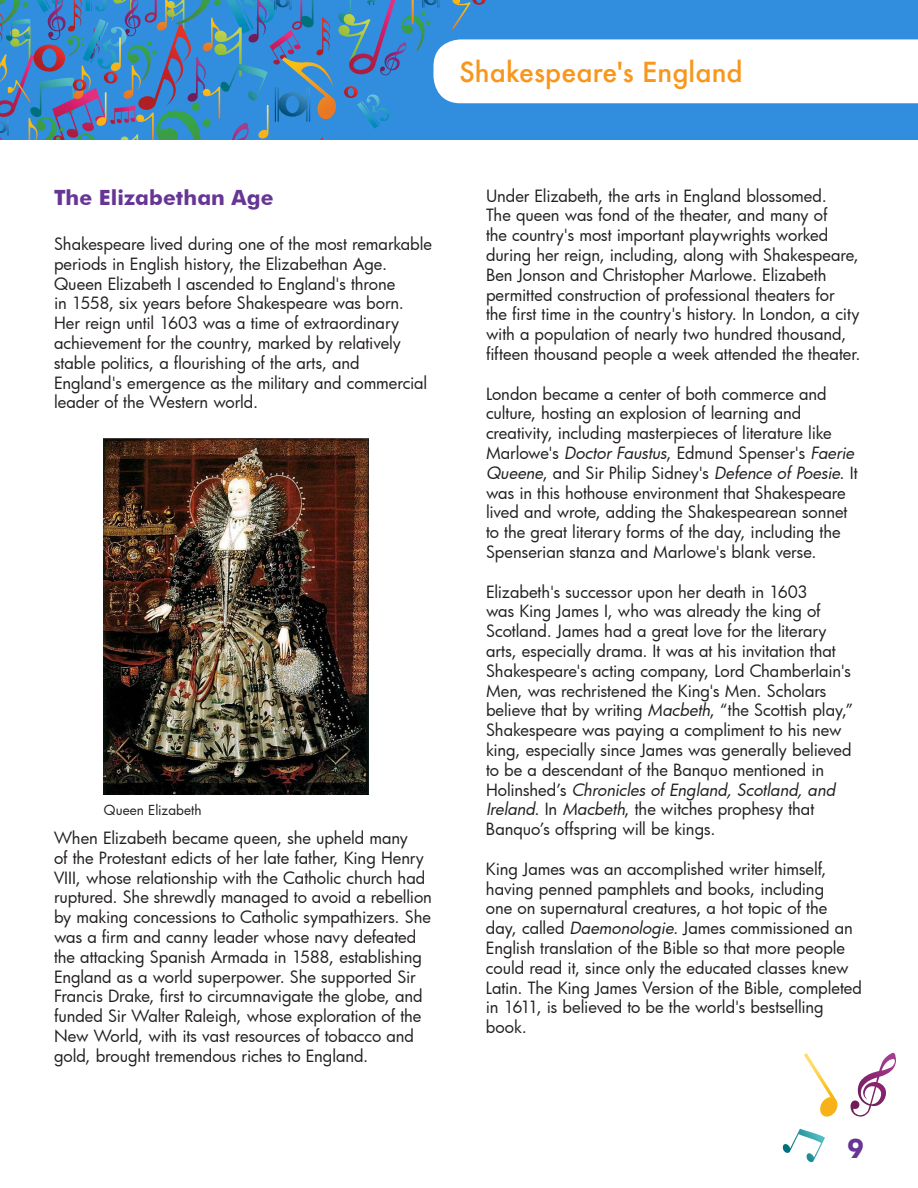
<style>
.page{position:relative;width:918px;height:1188px;background:#fff}
.page>*{position:absolute;margin:0;border:0;box-sizing:border-box;transform-origin:0 0}
.t1{font:500 27px "Futura";letter-spacing:.005em;color:#f8971d}
.t2{font:700 27px "Futura BT";color:#673695}
.t3{font:700 21px "Futura BT";color:#673695}
.t4{font:16.5px/19.8px "Futura";letter-spacing:-.005em;color:#231f20}
.t5{font:13.5px "Futura";letter-spacing:.005em;color:#231f20}
.s1{font-style:italic}
</style>
<div class="page">
<svg style="left:0;top:0;width:918px;height:140px"></svg>
<svg style="left:782px;top:1129px;width:43px;height:34px"></svg>
<svg style="left:804px;top:1053px;width:34px;height:64px"></svg>
<svg style="left:850px;top:1053px;width:46px;height:64px"></svg>
<img style="left:104px;top:439px;width:265px;height:356px">
<h1 class="t1" style="left:459px;top:54px;width:285px">Shakespeare's England</h1>
<p class="t3" style="left:54px;top:185px;width:221px">The Elizabethan Age</p>
<p class="t4" style="left:54px;top:234px;width:380px">Shakespeare lived during one of the most remarkable periods in English history, the Elizabethan Age.<br>Queen Elizabeth I ascended to England's throne<br>in 1558, six years before Shakespeare was born.<br>Her reign until 1603 was a time of extraordinary achievement for the country, marked by relatively stable politics, a flourishing of the arts, and<br>England's emergence as the military and commercial leader of the Western world.</p>
<p class="t5" style="left:104px;top:801px;width:99px">Queen Elizabeth</p>
<p class="t4" style="left:54px;top:828px;width:380px">When Elizabeth became queen, she upheld many<br>of the Protestant edicts of her late father, King Henry VIII, whose relationship with the Catholic church had ruptured. She shrewdly managed to avoid a rebellion by making concessions to Catholic sympathizers. She was a firm and canny leader whose navy defeated the attacking Spanish Armada in 1588, establishing England as a world superpower. She supported Sir Francis Drake, first to circumnavigate the globe, and funded Sir Walter Raleigh, whose exploration of the New World, with its vast resources of tobacco and gold, brought tremendous riches to England.</p>
<p class="t4" style="left:486px;top:185px;width:376px">Under Elizabeth, the arts in England blossomed.<br>The queen was fond of the theater, and many of<br>the country's most important playwrights worked during her reign, including, along with Shakespeare, Ben Jonson and Christopher Marlowe. Elizabeth permitted construction of professional theaters for<br>the first time in the country's history. In London, a city with a population of nearly two hundred thousand, fifteen thousand people a week attended the theater.</p>
<p class="t4" style="left:486px;top:383px;width:373px">London became a center of both commerce and culture, hosting an explosion of learning and creativity, including masterpieces of literature like Marlowe's <span class="s1">Doctor Faustus</span>, Edmund Spenser's <span class="s1">Faerie Queene</span>, and Sir Philip Sidney's <span class="s1">Defence of Poesie</span>. It was in this hothouse environment that Shakespeare lived and wrote, adding the Shakespearean sonnet to the great literary forms of the day, including the Spenserian stanza and Marlowe's blank verse.</p>
<p class="t4" style="left:486px;top:581px;width:369px">Elizabeth's successor upon her death in 1603<br>was King James I, who was already the king of Scotland. James had a great love for the literary arts, especially drama. It was at his invitation that Shakespeare's acting company, Lord Chamberlain's Men, was rechristened the King's Men. Scholars believe that by writing <span class="s1">Macbeth</span>, “the Scottish play,” Shakespeare was paying a compliment to his new king, especially since James was generally believed to be a descendant of the Banquo mentioned in Holinshed’s <span class="s1">Chronicles of England, Scotland, and Ireland</span>. In <span class="s1">Macbeth</span>, the witches prophesy that Banquo’s offspring will be kings.</p>
<p class="t4" style="left:486px;top:858px;width:378px">King James was an accomplished writer himself, having penned pamphlets and books, including<br>one on supernatural creatures, a hot topic of the day, called <span class="s1">Daemonologie.</span> James commissioned an English translation of the Bible so that more people could read it, since only the educated classes knew Latin. The King James Version of the Bible, completed in 1611, is believed to be the world's bestselling book.</p>
<h1 class="t2" style="left:847px;top:1132px;width:18px">9</h1>
</div>
